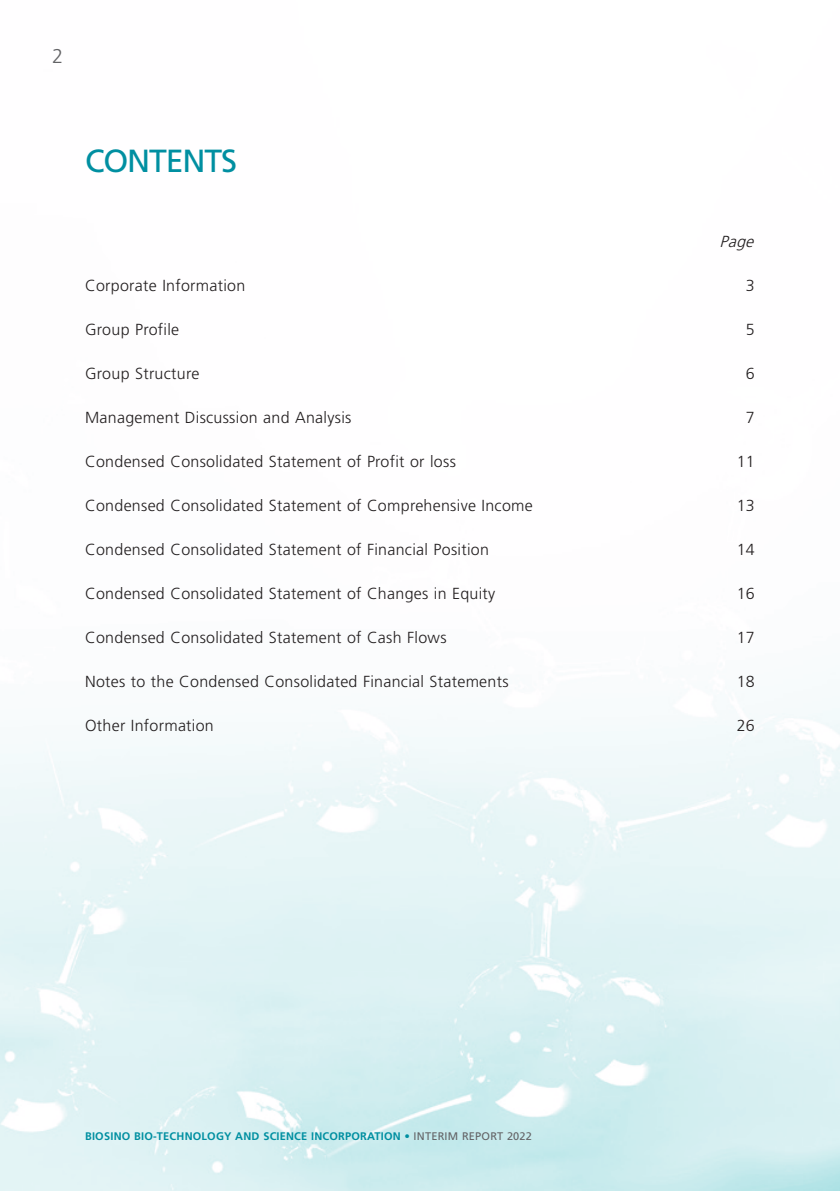
<style>
.page{position:relative;width:840px;height:1191px;background:#fff}
.page>*{position:absolute;margin:0;border:0;box-sizing:border-box;transform-origin:0 0}
.t1{font:32px "Frutiger LT Std";letter-spacing:-.035em;color:#008fa1}
.t2{font:300 20px "Frutiger LT Std";color:#636366}
.Body_Text{font:300 16px "Frutiger LT Std";letter-spacing:.02em;color:#231f20}
.Body_Text-2{font:italic 300 16px "Frutiger LT Std";color:#231f20}
.t3{font:700 11px "Frutiger LT Std";letter-spacing:.02em;color:#008fa1}
.s1{font-weight:400;color:#636366}
</style>
<div class="page">
<img style="left:0;top:697px;width:839px;height:494px">
<p class="t2" style="left:52px;top:45px;width:13px">2</p>
<h1 class="t1" style="left:85px;top:142px;width:153px">CONTENTS</h1>
<p class="Body_Text-2" style="left:719px;top:232px;width:40px">Page</p>
<p class="Body_Text" style="left:85px;top:276px;width:161px">Corporate Information</p>
<p class="Body_Text" style="left:745px;top:276px;width:10px">3</p>
<p class="Body_Text" style="left:85px;top:320px;width:95px">Group Profile</p>
<p class="Body_Text" style="left:745px;top:320px;width:10px">5</p>
<p class="Body_Text" style="left:85px;top:364px;width:116px">Group Structure</p>
<p class="Body_Text" style="left:745px;top:364px;width:10px">6</p>
<p class="Body_Text" style="left:85px;top:408px;width:268px">Management Discussion and Analysis</p>
<p class="Body_Text" style="left:745px;top:408px;width:10px">7</p>
<p class="Body_Text" style="left:85px;top:452px;width:372px">Condensed Consolidated Statement of Profit or loss</p>
<p class="Body_Text" style="left:736px;top:452px;width:20px">11</p>
<p class="Body_Text" style="left:85px;top:496px;width:449px">Condensed Consolidated Statement of Comprehensive Income</p>
<p class="Body_Text" style="left:736px;top:496px;width:20px">13</p>
<p class="Body_Text" style="left:85px;top:540px;width:405px">Condensed Consolidated Statement of Financial Position</p>
<p class="Body_Text" style="left:736px;top:540px;width:20px">14</p>
<p class="Body_Text" style="left:85px;top:584px;width:411px">Condensed Consolidated Statement of Changes in Equity</p>
<p class="Body_Text" style="left:736px;top:584px;width:20px">16</p>
<p class="Body_Text" style="left:85px;top:628px;width:363px">Condensed Consolidated Statement of Cash Flows</p>
<p class="Body_Text" style="left:736px;top:628px;width:20px">17</p>
<p class="Body_Text" style="left:85px;top:672px;width:425px">Notes to the Condensed Consolidated Financial Statements</p>
<p class="Body_Text" style="left:736px;top:672px;width:20px">18</p>
<p class="Body_Text" style="left:85px;top:716px;width:130px">Other Information</p>
<p class="Body_Text" style="left:736px;top:716px;width:20px">26</p>
<p class="t3" style="left:85px;top:1129px;width:448px">BIOSINO BIO-TECHNOLOGY AND SCIENCE INCORPORATION • <span class="s1">INTERIM REPORT 2022</span></p>
</div>
